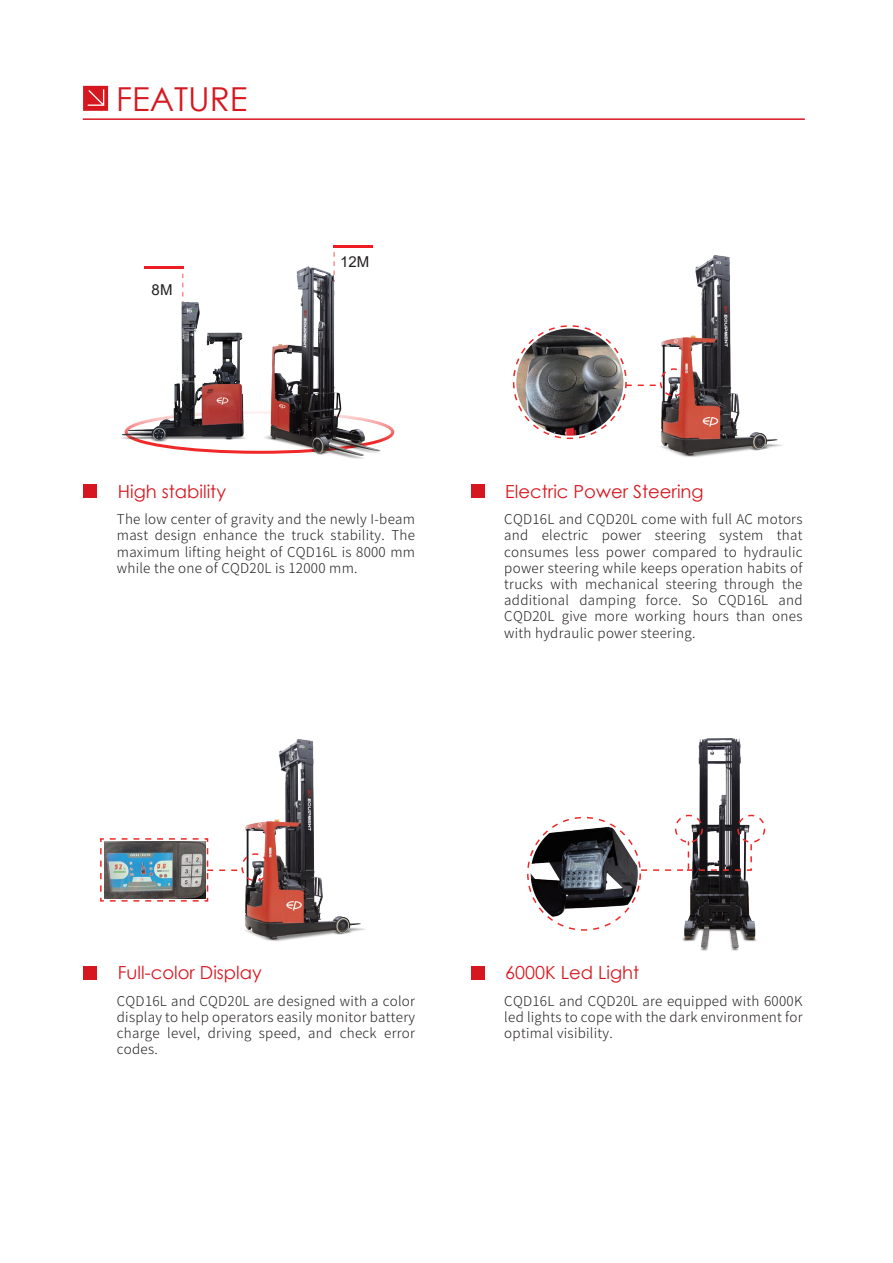
<style>
.page{position:relative;width:893px;height:1263px;background:#fff}
.page>*{position:absolute;margin:0;border:0;box-sizing:border-box;transform-origin:0 0}
.t1{font:33px "Century Gothic";color:#d7171f}
.t2{font:18px "Century Gothic";color:#d7171f}
.t3{font:15px "Arial";color:#231f20}
.t4{font:300 13.5px/16.2px "Source Han Sans CN";letter-spacing:.02em;color:#231f20;text-align:justify}
</style>
<div class="page">
<img style="left:675px;top:738px;width:89px;height:213px">
<img style="left:659px;top:255px;width:123px;height:202px">
<hr style="left:83px;top:118px;width:722px;height:2px;background:#d7171f">
<svg style="left:83px;top:86px;width:25px;height:25px"></svg>
<div style="left:83px;top:484px;width:14px;height:14px;background:#d7171f"></div>
<div style="left:471px;top:484px;width:13px;height:14px;background:#d7171f"></div>
<div style="left:83px;top:966px;width:14px;height:14px;background:#d7171f"></div>
<div style="left:471px;top:966px;width:13px;height:14px;background:#d7171f"></div>
<svg style="left:182px;top:273px;width:1px;height:20px"></svg>
<hr style="left:144px;top:267px;width:39px;height:2px;background:#ee1d23">
<hr style="left:333px;top:245px;width:40px;height:3px;background:#ee1d23">
<img style="left:228px;top:255px;width:167px;height:204px">
<img style="left:121px;top:293px;width:151px;height:158px">
<img style="left:516px;top:329px;width:107px;height:107px;border-radius:54px">
<div style="left:513px;top:325px;width:114px;height:114px;border:2px dashed #ee2928;border-radius:50%"></div>
<div style="left:527px;top:817px;width:114px;height:114px;border:2px dashed #ee2928;border-radius:50%"></div>
<div style="left:660px;top:368px;width:28px;height:28px;border:2px dashed #ee2928;border-radius:50%"></div>
<svg style="left:626px;top:384px;width:36px;height:2px"></svg>
<img style="left:244px;top:739px;width:121px;height:202px">
<div style="left:675px;top:815px;width:28px;height:28px;border:2px dashed #ee2928;border-radius:50%"></div>
<div style="left:737px;top:815px;width:28px;height:28px;border:2px dashed #ee2928;border-radius:50%"></div>
<svg style="left:640px;top:840px;width:113px;height:31px"></svg>
<div style="left:241px;top:853px;width:28px;height:28px;border:2px dashed #ee2928;border-radius:50%"></div>
<svg style="left:100px;top:838px;width:143px;height:64px"></svg>
<img style="left:104px;top:841px;width:101px;height:57px">
<img style="left:531px;top:820px;width:107px;height:107px;border-radius:54px">
<h1 class="t1" style="left:116px;top:76px;width:133px">FEATURE</h1>
<p class="t3" style="left:152px;top:280px;width:22px">8M</p>
<p class="t3" style="left:340px;top:252px;width:31px">12M</p>
<h2 class="t2" style="left:118px;top:479px;width:110px">High stability</h2>
<p class="t4" style="left:117px;top:511px;width:300px">The low center of gravity and the newly I-beam mast design enhance the truck stability. The maximum lifting height of CQD16L is 8000 mm while the one of CQD20L is 12000 mm.</p>
<h2 class="t2" style="left:505px;top:479px;width:200px">Electric Power Steering</h2>
<p class="t4" style="left:504px;top:511px;width:300px">CQD16L and CQD20L come with full AC motors and electric power steering system that consumes less power compared to hydraulic power steering while keeps operation habits of trucks with mechanical steering through the additional damping force. So CQD16L and CQD20L give more working hours than ones with hydraulic power steering.</p>
<h2 class="t2" style="left:118px;top:960px;width:145px">Full-color Display</h2>
<p class="t4" style="left:117px;top:993px;width:300px">CQD16L and CQD20L are designed with a color display to help operators easily monitor battery charge level, driving speed, and check error codes.</p>
<h2 class="t2" style="left:505px;top:960px;width:135px">6000K Led Light</h2>
<p class="t4" style="left:504px;top:993px;width:300px">CQD16L and CQD20L are equipped with 6000K led lights to cope with the dark environment for optimal visibility.</p>
</div>
